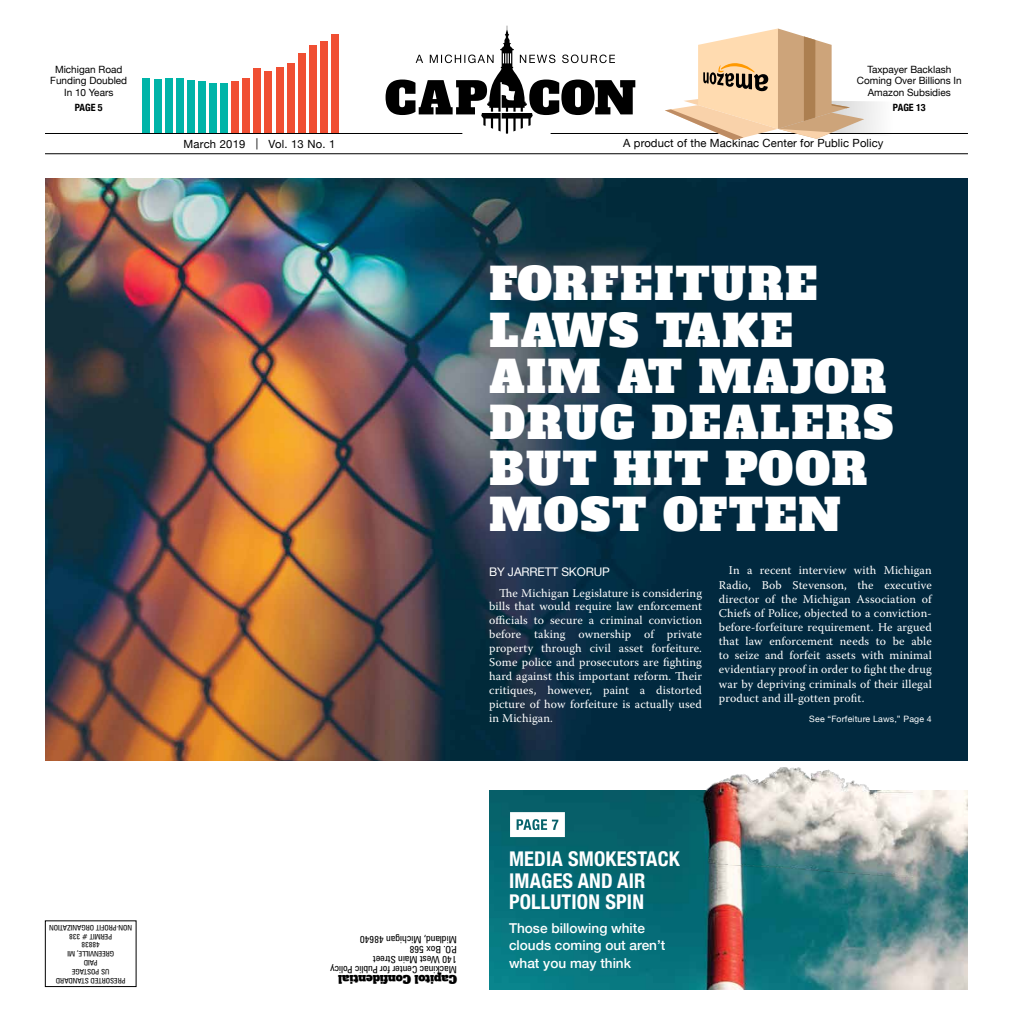
<style>
.page{position:relative;width:1013px;height:1035px;background:#fff}
.page>*{position:absolute;margin:0;border:0;box-sizing:border-box;transform-origin:0 0}
.t1{font:44px/46.1px "Alfa Slab One";letter-spacing:.04em;color:#fff}
.t2{font:700 condensed 20.25px/21.4px "Helvetica Neue";letter-spacing:.01em;color:#fff}
.t3{font:500 13.62px/17.5px "Helvetica Neue";color:#fff}
.t4{font:11.88px/13.9px "Warnock Pro";letter-spacing:.01em;color:#fff;text-align:justify}
.t5{font:11.88px "Helvetica Neue";letter-spacing:-.01em;color:#fff}
.t6{font:11.25px "Helvetica Neue";letter-spacing:.01em;color:#000}
.t7{font:11.25px "Alfa Slab One";color:#000}
.t8{font:10px/11.2px "Helvetica Neue";color:#000;text-align:center}
.t9{font:condensed 10px/10px "Zurich BT";color:#000}
.t10{font:700 condensed 10px "Helvetica Neue";color:#000}
.t11{font:8.75px "Helvetica Neue";letter-spacing:.02em;color:#fff}
.t12{font:condensed 7.5px/8.8px "Zurich BT";color:#000;text-align:center}
</style>
<div class="page">
<div style="left:142px;top:78px;width:8px;height:56px;background:#00b4a8"></div>
<div style="left:154px;top:79px;width:7px;height:55px;background:#00b4a8"></div>
<div style="left:165px;top:78px;width:7px;height:56px;background:#00b4a8"></div>
<div style="left:176px;top:78px;width:8px;height:56px;background:#00b4a8"></div>
<div style="left:187px;top:80px;width:8px;height:54px;background:#00b4a8"></div>
<div style="left:198px;top:81px;width:8px;height:53px;background:#00b4a8"></div>
<div style="left:209px;top:83px;width:8px;height:51px;background:#00b4a8"></div>
<div style="left:309px;top:45px;width:8px;height:89px;background:#f04f33"></div>
<div style="left:320px;top:41px;width:8px;height:93px;background:#f04f33"></div>
<div style="left:331px;top:34px;width:8px;height:100px;background:#f04f33"></div>
<div style="left:298px;top:53px;width:7px;height:81px;background:#f04f33"></div>
<div style="left:287px;top:64px;width:7px;height:70px;background:#f04f33"></div>
<div style="left:275px;top:67px;width:8px;height:67px;background:#f04f33"></div>
<div style="left:264px;top:71px;width:8px;height:63px;background:#f04f33"></div>
<div style="left:253px;top:68px;width:8px;height:66px;background:#f04f33"></div>
<div style="left:242px;top:78px;width:8px;height:56px;background:#f04f33"></div>
<div style="left:231px;top:81px;width:8px;height:53px;background:#f04f33"></div>
<div style="left:220px;top:83px;width:8px;height:51px;background:#00b4a8"></div>
<img style="left:45px;top:178px;width:923px;height:582px">
<div style="left:45px;top:921px;width:91px;height:66px;border:1px solid #000"></div>
<svg style="left:385px;top:26px;width:250px;height:108px"></svg>
<hr style="left:45px;top:133px;width:417px;height:1px;background:#000">
<hr style="left:550px;top:133px;width:418px;height:1px;background:#000">
<hr style="left:45px;top:153px;width:923px;height:1px;background:#000">
<img style="left:489px;top:767px;width:479px;height:223px">
<svg style="left:510px;top:812px;width:55px;height:25px"></svg>
<svg style="left:665px;top:29px;width:214px;height:111px"></svg>
<p class="t8" style="left:50px;top:65px;width:78px">Michigan Road<br>Funding Doubled<br>In 10 Years</p>
<p class="t10" style="left:75px;top:99px;width:29px">PAGE 5</p>
<p class="t8" style="left:856px;top:65px;width:106px">Taxpayer Backlash<br>Coming Over Billions In<br>Amazon Subsidies</p>
<p class="t10" style="left:893px;top:99px;width:34px">PAGE 13</p>
<p class="t6" style="left:184px;top:136px;width:153px">March 2019 | Vol. 13 No. 1</p>
<p class="t6" style="left:623px;top:135px;width:262px">A product of the Mackinac Center for Public Policy</p>
<h1 class="t1" style="left:489px;top:262px;width:405px">FORFEITURE<br>LAWS TAKE<br>AIM AT MAJOR<br>DRUG DEALERS<br>BUT HIT POOR<br>MOST OFTEN</h1>
<p class="t5" style="left:489px;top:563px;width:122px">BY JARRETT SKORUP</p>
<p class="t4" style="left:489px;top:586px;width:214px;text-indent:10px">The Michigan Legislature is considering bills that would require law enforcement officials to secure a criminal conviction before taking ownership of private property through civil asset forfeiture.<br>Some police and prosecutors are fighting hard against this important reform. Their critiques, however, paint a distorted picture of how forfeiture is actually used in Michigan.</p>
<p class="t4" style="left:719px;top:563px;width:214px;text-indent:10px">In a recent interview with Michigan Radio, Bob Stevenson, the executive director of the Michigan Association of Chiefs of Police, objected to a conviction&shy;before-forfeiture requirement. He argued that law enforcement needs to be able to seize and forfeit assets with minimal evidentiary proof in order to fight the drug war by depriving criminals of their illegal product and ill-gotten profit.</p>
<p class="t11" style="left:809px;top:712px;width:124px">See “Forfeiture Laws,” Page 4</p>
<p class="t12" style="left:132px;top:985px;width:84px;rotate:-180deg">PRESORTED STANDARD<br>US POSTAGE<br>PAID<br>GREENVILLE, MI<br>48838<br>PERMIT # 338<br>NON-PROFIT ORGANIZATION</p>
<p class="t9" style="left:456px;top:974px;width:128px;rotate:-180deg">Mackinac Center for Public Policy<br>140 West Main Street<br>P.O. Box 568<br>Midland, Michigan 48640</p>
<p class="t7" style="left:457px;top:987px;width:120px;rotate:-180deg">Capitol Confidential</p>
<h2 class="t2" style="left:509px;top:847px;width:172px">MEDIA SMOKESTACK<br>IMAGES AND AIR<br>POLLUTION SPIN</h2>
<p class="t3" style="left:509px;top:918px;width:158px">Those billowing white clouds coming out aren’t what you may think</p>
</div>
